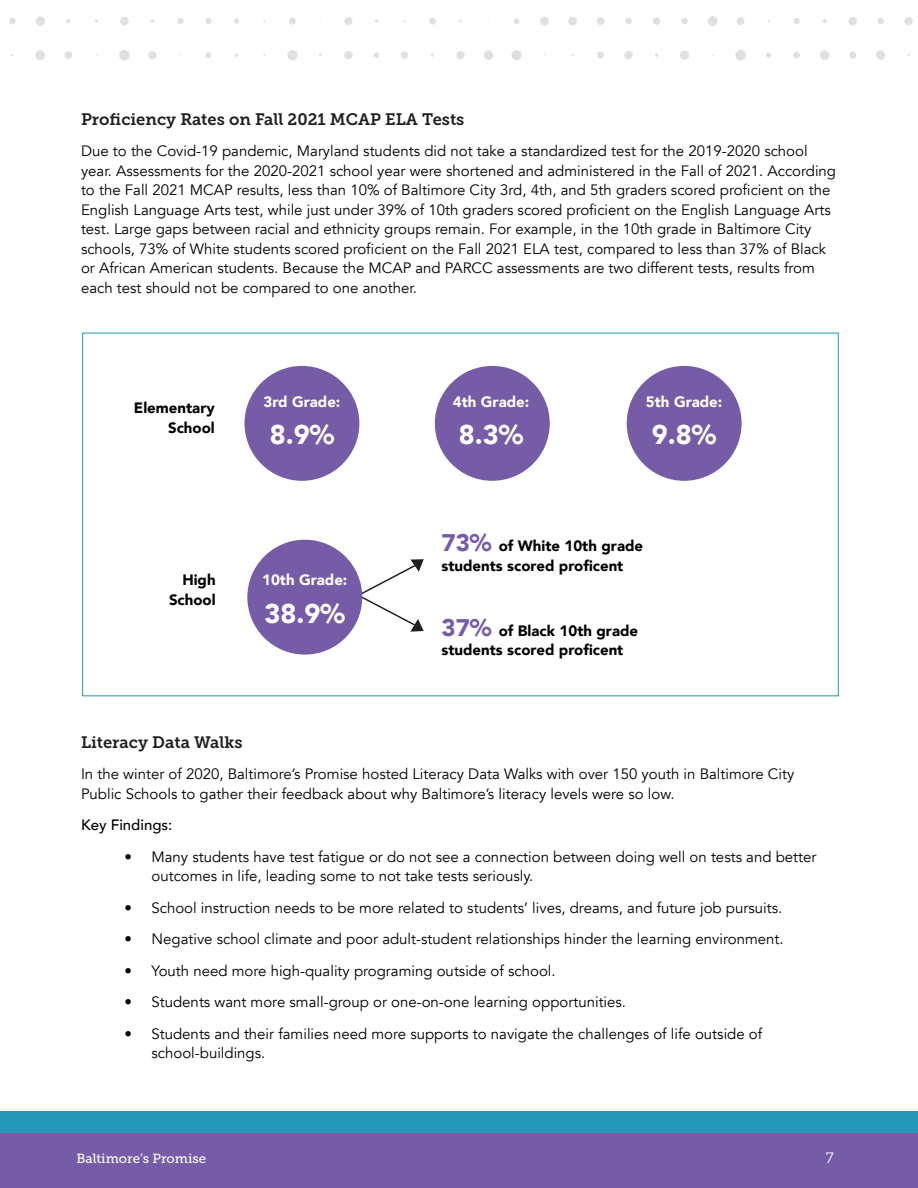
<style>
.page{position:relative;width:918px;height:1188px;background:#fff}
.page>*{position:absolute;margin:0;border:0;box-sizing:border-box;transform-origin:0 0}
.No_Spacing{font:900 27px "Avenir";color:#fff}
.t1{font:16.5px "Museo Slab 700";color:#231f20}
.No_Spacing-2{font:15px/19.5px "Avenir";color:#000}
.No_Spacing-3{font:900 15px/19.5px "Avenir";color:#000;text-align:right}
.No_Spacing-4{font:900 15px "Avenir";color:#fff}
.No_Spacing-5{font:500 15px "Avenir";color:#000}
.t2{font:15px "Museo Slab 300";color:#fff}
.t3{font:13.2px "Museo Slab 500";color:#fff}
.s1{font-size:24px;color:#765ca7}
</style>
<div class="page">
<div style="left:0;top:1111px;width:918px;height:77px;background:#2597b9"></div>
<div style="left:0;top:1133px;width:918px;height:55px;background:#765ca7"></div>
<img style="left:9px;top:16px;width:904px;height:45px">
<div style="left:245px;top:367px;width:114px;height:113px;background:#765ca7;border-radius:50%"></div>
<div style="left:245px;top:366px;width:114px;height:115px;border:2px solid #765ca7;border-radius:50%"></div>
<div style="left:436px;top:367px;width:113px;height:113px;background:#765ca7;border-radius:50%"></div>
<div style="left:435px;top:366px;width:115px;height:115px;border:2px solid #765ca7;border-radius:50%"></div>
<div style="left:627px;top:367px;width:114px;height:113px;background:#765ca7;border-radius:50%"></div>
<div style="left:627px;top:366px;width:115px;height:115px;border:2px solid #765ca7;border-radius:50%"></div>
<svg style="left:357px;top:559px;width:67px;height:73px"></svg>
<div style="left:248px;top:540px;width:113px;height:114px;background:#765ca7;border-radius:50%"></div>
<div style="left:247px;top:540px;width:115px;height:115px;border:2px solid #765ca7;border-radius:50%"></div>
<p class="t1" style="left:81px;top:110px;width:385px">Proficiency Rates on Fall 2021 MCAP ELA Tests</p>
<p class="No_Spacing-2" style="left:81px;top:142px;width:757px">Due to the Covid-19 pandemic, Maryland students did not take a standardized test for the 2019-2020 school year. Assessments for the 2020-2021 school year were shortened and administered in the Fall of 2021. According to the Fall 2021 MCAP results, less than 10% of Baltimore City 3rd, 4th, and 5th graders scored proficient on the English Language Arts test, while just under 39% of 10th graders scored proficient on the English Language Arts test. Large gaps between racial and ethnicity groups remain. For example, in the 10th grade in Baltimore City schools, 73% of White students scored proficient on the Fall 2021 ELA test, compared to less than 37% of Black or African American students. Because the MCAP and PARCC assessments are two different tests, results from each test should not be compared to one another.</p>
<p class="No_Spacing-3" style="left:134px;top:398px;width:82px">Elementary<br>School</p>
<p class="No_Spacing-4" style="left:263px;top:389px;width:78px">3rd Grade:</p>
<p class="No_Spacing" style="left:270px;top:412px;width:66px">8.9%</p>
<p class="No_Spacing-3" style="left:169px;top:570px;width:48px">High<br>School</p>
<p class="No_Spacing-4" style="left:262px;top:567px;width:87px">10th Grade:</p>
<p class="No_Spacing" style="left:265px;top:590px;width:82px">38.9%</p>
<p class="No_Spacing-4" style="left:453px;top:389px;width:78px">4th Grade:</p>
<p class="No_Spacing" style="left:459px;top:412px;width:66px">8.3%</p>
<p class="No_Spacing-4" style="left:646px;top:389px;width:78px">5th Grade:</p>
<p class="No_Spacing" style="left:652px;top:412px;width:66px">9.8%</p>
<p class="No_Spacing-3" style="left:441px;top:536px;width:203px;text-align:left"><span class="s1">73%</span> of White 10th grade students scored proficent</p>
<p class="No_Spacing-3" style="left:441px;top:620px;width:198px;text-align:left"><span class="s1">37%</span> of Black 10th grade students scored proficent</p>
<p class="t1" style="left:81px;top:733px;width:163px">Literacy Data Walks</p>
<p class="No_Spacing-2" style="left:81px;top:765px;width:715px">In the winter of 2020, Baltimore’s Promise hosted Literacy Data Walks with over 150 youth in Baltimore City<br>Public Schools to gather their feedback about why Baltimore’s literacy levels were so low.</p>
<p class="No_Spacing-5" style="left:81px;top:812px;width:93px">Key Findings:</p>
<p class="No_Spacing-2" style="left:152px;top:847px;width:667px;text-indent:-27px">• Many students have test fatigue or do not see a connection between doing well on tests and better outcomes in life, leading some to not take tests seriously.</p>
<p class="No_Spacing-2" style="left:124px;top:898px;width:659px">• School instruction needs to be more related to students’ lives, dreams, and future job pursuits.</p>
<p class="No_Spacing-2" style="left:124px;top:930px;width:661px">• Negative school climate and poor adult-student relationships hinder the learning environment.</p>
<p class="No_Spacing-2" style="left:124px;top:961px;width:433px">• Youth need more high-quality programing outside of school.</p>
<p class="No_Spacing-2" style="left:124px;top:993px;width:503px">• Students want more small-group or one-on-one learning opportunities.</p>
<p class="No_Spacing-2" style="left:152px;top:1024px;width:612px;text-indent:-27px">• Students and their families need more supports to navigate the challenges of life outside of school-buildings.</p>
<p class="t3" style="left:76px;top:1151px;width:131px">Baltimore’s Promise</p>
<p class="t2" style="left:826px;top:1149px;width:9px">7</p>
</div>
